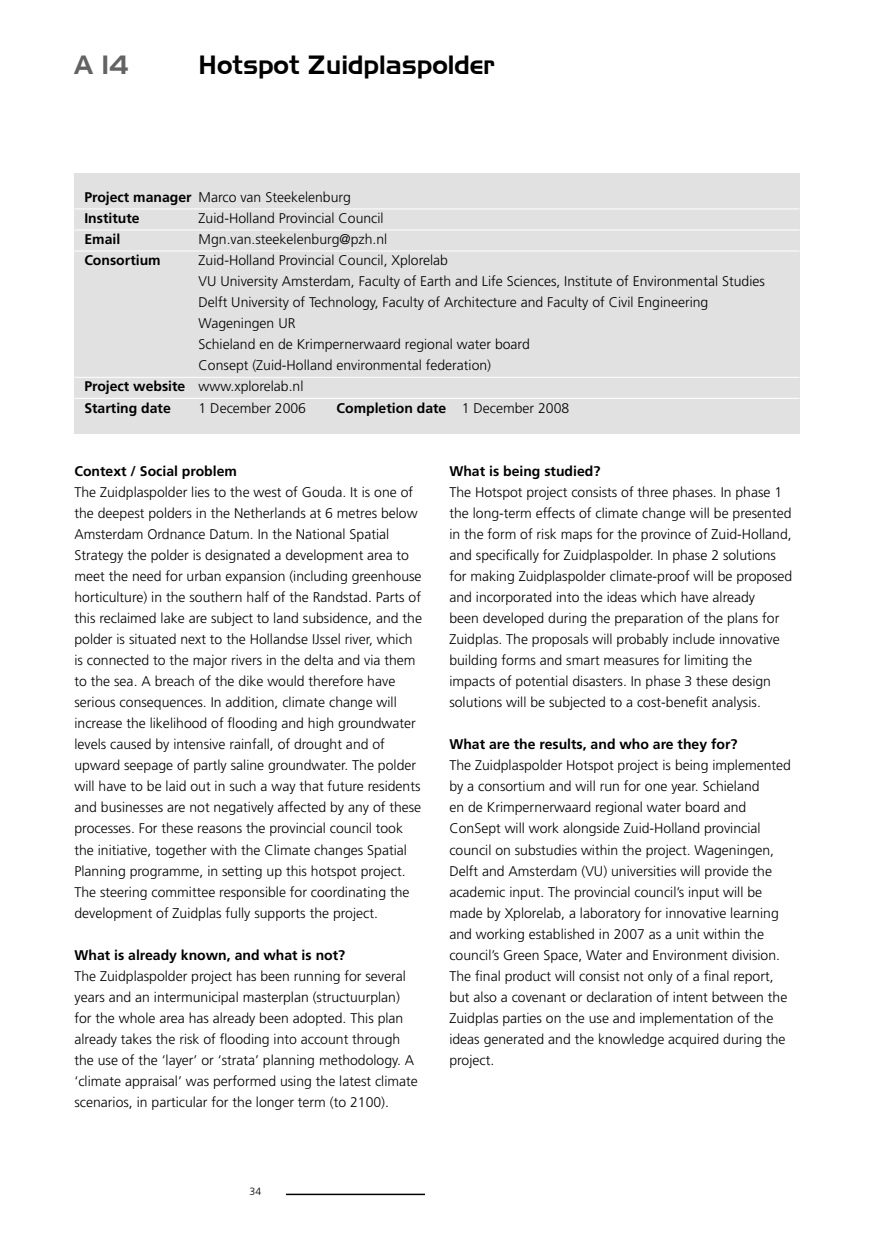
<style>
.page{position:relative;width:874px;height:1241px;background:#fff}
.page>*{position:absolute;margin:0;border:0;box-sizing:border-box;transform-origin:0 0}
.t1{font:26.25px "Slicker";color:#000}
.t2{font:26.25px "Slicker";color:#636363}
.t3{font:300 14px/21px "Frutiger";color:#000}
.t4{font:700 14px/21px "Frutiger";color:#000}
.t5{font:300 10.5px "Frutiger";color:#000}
.s1{font-weight:300}
.s2{font-weight:700}
</style>
<div class="page">
<svg style="left:286px;top:1193px;width:138px;height:3px"></svg>
<div style="left:74px;top:173px;width:725px;height:260px;background:#e1e1e1"></div>
<hr style="left:74px;top:208px;width:725px;height:1px;background:#fff">
<hr style="left:74px;top:229px;width:725px;height:1px;background:#fff">
<hr style="left:74px;top:250px;width:725px;height:1px;background:#fff">
<hr style="left:74px;top:377px;width:725px;height:1px;background:#fff">
<hr style="left:74px;top:398px;width:725px;height:1px;background:#fff">
<h1 class="t2" style="left:74px;top:50px;width:56px">A 14</h1>
<h1 class="t1" style="left:198px;top:50px;width:298px">Hotspot Zuidplaspolder</h1>
<p class="t4" style="left:84px;top:186px;width:268px">Project manager <span class="s1">Marco van Steekelenburg<br></span>Institute</p>
<p class="t3" style="left:198px;top:208px;width:186px">Zuid-Holland Provincial Council</p>
<p class="t4" style="left:84px;top:228px;width:37px">Email</p>
<p class="t3" style="left:198px;top:229px;width:190px">Mgn.van.steekelenburg@pzh.nl</p>
<p class="t4" style="left:84px;top:250px;width:78px">Consortium</p>
<p class="t3" style="left:198px;top:250px;width:251px">Zuid-Holland Provincial Council, Xplorelab</p>
<p class="t3" style="left:198px;top:271px;width:567px">VU University Amsterdam, Faculty of Earth and Life Sciences, Institute of Environmental Studies</p>
<p class="t3" style="left:198px;top:292px;width:511px">Delft University of Technology, Faculty of Architecture and Faculty of Civil Engineering</p>
<p class="t3" style="left:198px;top:313px;width:98px">Wageningen UR</p>
<p class="t3" style="left:198px;top:334px;width:332px">Schieland en de Krimpernerwaard regional water board</p>
<p class="t3" style="left:198px;top:355px;width:294px">Consept (Zuid-Holland environmental federation)</p>
<p class="t3" style="left:84px;top:376px;width:220px"><span class="s2">Project website</span> www.xplorelab.nl</p>
<p class="t4" style="left:84px;top:397px;width:88px">Starting date</p>
<p class="t3" style="left:198px;top:397px;width:109px">1 December 2006</p>
<p class="t4" style="left:336px;top:397px;width:234px">Completion date <span class="s1">1 December 2008</span></p>
<p class="t4" style="left:74px;top:460px;width:164px">Context / Social problem</p>
<p class="t3" style="left:74px;top:481px;width:349px">The Zuidplaspolder lies to the west of Gouda. It is one of the deepest polders in the Netherlands at 6 metres below Amsterdam Ordnance Datum. In the National Spatial Strategy the polder is designated a development area to meet the need for urban expansion (including greenhouse horticulture) in the southern half of the Randstad. Parts of this reclaimed lake are subject to land subsidence, and the polder is situated next to the Hollandse IJssel river, which is connected to the major rivers in the delta and via them to the sea. A breach of the dike would therefore have serious consequences. In addition, climate change will increase the likelihood of flooding and high groundwater levels caused by intensive rainfall, of drought and of upward seepage of partly saline groundwater. The polder will have to be laid out in such a way that future residents and businesses are not negatively affected by any of these processes. For these reasons the provincial council took the initiative, together with the Climate changes Spatial Planning programme, in setting up this hotspot project.<br>The steering committee responsible for coordinating the development of Zuidplas fully supports the project.</p>
<p class="t4" style="left:74px;top:944px;width:272px">What is already known, and what is not?</p>
<p class="t3" style="left:74px;top:965px;width:345px">The Zuidplaspolder project has been running for several years and an intermunicipal masterplan (structuurplan) for the whole area has already been adopted. This plan already takes the risk of flooding into account through the use of the ‘layer’ or ‘strata’ planning methodology. A ‘climate appraisal’ was performed using the latest climate scenarios, in particular for the longer term (to 2100).</p>
<p class="t4" style="left:449px;top:460px;width:152px">What is being studied?</p>
<p class="t3" style="left:449px;top:481px;width:344px">The Hotspot project consists of three phases. In phase 1 the long-term effects of climate change will be presented in the form of risk maps for the province of Zuid-Holland, and specifically for Zuidplaspolder. In phase 2 solutions for making Zuidplaspolder climate-proof will be proposed and incorporated into the ideas which have already<br>been developed during the preparation of the plans for Zuidplas. The proposals will probably include innovative building forms and smart measures for limiting the impacts of potential disasters. In phase 3 these design solutions will be subjected to a cost-benefit analysis.</p>
<p class="t4" style="left:449px;top:733px;width:289px">What are the results, and who are they for?</p>
<p class="t3" style="left:449px;top:754px;width:343px">The Zuidplaspolder Hotspot project is being implemented by a consortium and will run for one year. Schieland<br>en de Krimpernerwaard regional water board and ConSept will work alongside Zuid-Holland provincial council on substudies within the project. Wageningen, Delft and Amsterdam (VU) universities will provide the academic input. The provincial council’s input will be made by Xplorelab, a laboratory for innovative learning and working established in 2007 as a unit within the council’s Green Space, Water and Environment division.<br>The final product will consist not only of a final report, but also a covenant or declaration of intent between the Zuidplas parties on the use and implementation of the ideas generated and the knowledge acquired during the project.</p>
<p class="t5" style="left:249px;top:1185px;width:13px">34</p>
</div>
